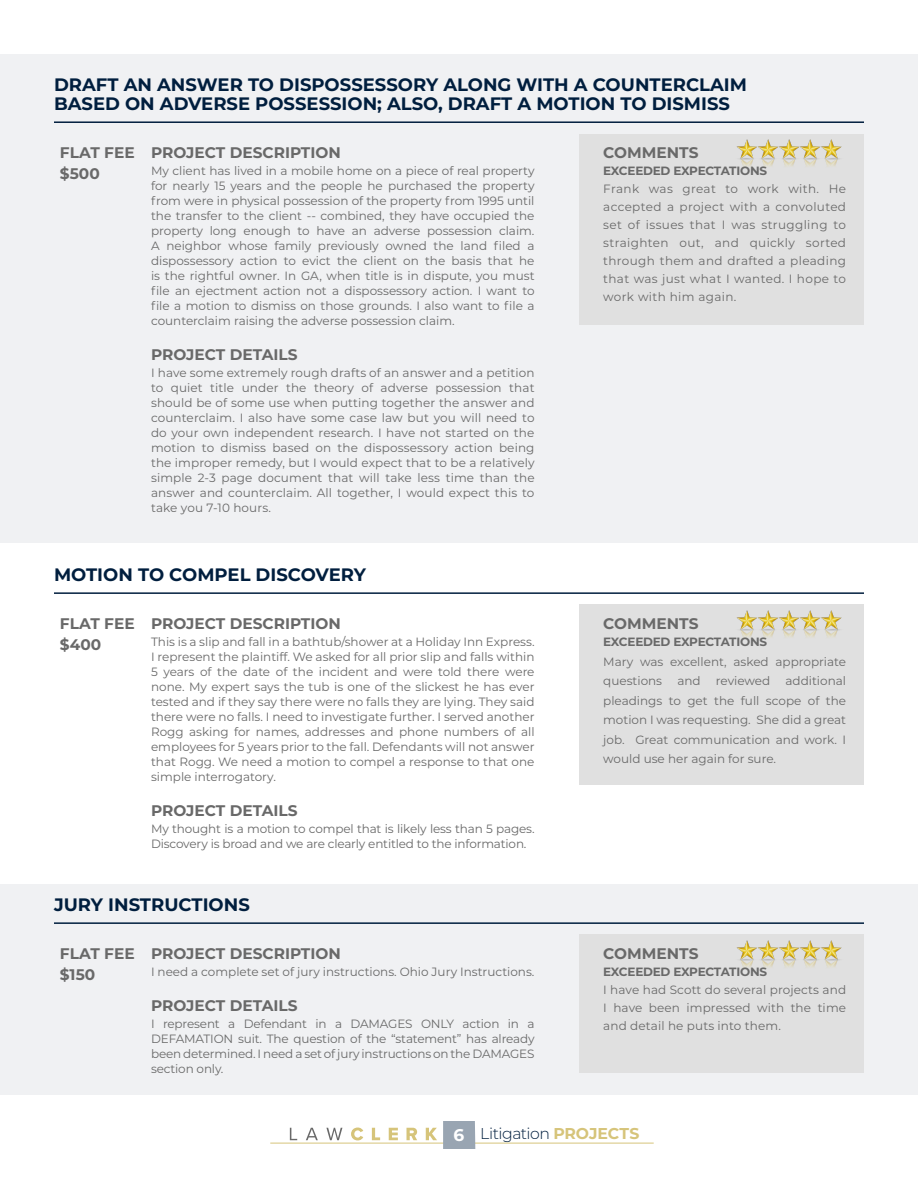
<style>
.page{position:relative;width:918px;height:1188px;background:#fff}
.page>*{position:absolute;margin:0;border:0;box-sizing:border-box;transform-origin:0 0}
.t1{font:700 18px/19.5px "Montserrat";color:#001e3e}
.t2{font:300 15.75px "Montserrat";letter-spacing:-.03em;color:#001e3e}
.t3{font:700 15.3px "Montserrat";color:#696969}
.t4{font:12px/15px "Montserrat";color:#696969;text-align:justify}
.t5{font:700 12px "Montserrat";letter-spacing:-.02em;color:#696969}
.s1{font-weight:700;font-size:16.95px;color:#fff}
.s2{font-weight:700;color:#d6c47a}
</style>
<div class="page">
<svg style="left:290px;top:1128px;width:7px;height:12px"></svg>
<svg style="left:306px;top:1128px;width:12px;height:12px"></svg>
<svg style="left:326px;top:1128px;width:16px;height:12px"></svg>
<svg style="left:351px;top:1128px;width:12px;height:12px"></svg>
<svg style="left:372px;top:1128px;width:8px;height:12px"></svg>
<svg style="left:389px;top:1128px;width:9px;height:12px"></svg>
<svg style="left:407px;top:1128px;width:10px;height:12px"></svg>
<svg style="left:426px;top:1128px;width:11px;height:12px"></svg>
<hr style="left:270px;top:1143px;width:384px;height:1px;background:#d6c47a">
<div style="left:443px;top:1121px;width:32px;height:28px;background:#99a5b2"></div>
<div style="left:0;top:54px;width:918px;height:488px;background:#f0f1f3"></div>
<div style="left:580px;top:134px;width:284px;height:190px;background:#e0e0e0"></div>
<hr style="left:54px;top:121px;width:810px;height:2px;background:#001e3e">
<div style="left:580px;top:605px;width:284px;height:180px;background:#e0e0e0"></div>
<hr style="left:54px;top:592px;width:810px;height:2px;background:#001e3e">
<img style="left:736px;top:610px;width:106px;height:28px">
<img style="left:736px;top:139px;width:106px;height:28px">
<div style="left:0;top:884px;width:918px;height:211px;background:#f0f1f3"></div>
<div style="left:580px;top:935px;width:284px;height:138px;background:#e0e0e0"></div>
<hr style="left:54px;top:922px;width:810px;height:2px;background:#001e3e">
<img style="left:736px;top:940px;width:106px;height:28px">
<p class="t1" style="left:54px;top:74px;width:695px">DRAFT AN ANSWER TO DISPOSSESSORY ALONG WITH A COUNTERCLAIM<br>BASED ON ADVERSE POSSESSION; ALSO, DRAFT A MOTION TO DISMISS</p>
<p class="t3" style="left:60px;top:141px;width:76px">FLAT FEE</p>
<p class="t3" style="left:151px;top:141px;width:191px">PROJECT DESCRIPTION</p>
<p class="t3" style="left:603px;top:141px;width:97px">COMMENTS</p>
<p class="t3" style="left:60px;top:162px;width:41px">$500</p>
<p class="t4" style="left:151px;top:163px;width:385px">My client has lived in a mobile home on a piece of real property for nearly 15 years and the people he purchased the property from were in physical possession of the property from 1995 until the transfer to the client -- combined, they have occupied the property long enough to have an adverse possession claim.<br>A neighbor whose family previously owned the land filed a dispossessory action to evict the client on the basis that he is the rightful owner. In GA, when title is in dispute, you must file an ejectment action not a dispossessory action. I want to file a motion to dismiss on those grounds. I also want to file a counterclaim raising the adverse possession claim.</p>
<p class="t5" style="left:603px;top:163px;width:165px">EXCEEDED EXPECTATIONS</p>
<p class="t4" style="left:603px;top:180px;width:244px;line-height:18px">Frank was great to work with. He accepted a project with a convoluted set of issues that I was struggling to straighten out, and quickly sorted through them and drafted a pleading that was just what I wanted. I hope to work with him again.</p>
<p class="t3" style="left:151px;top:343px;width:148px">PROJECT DETAILS</p>
<p class="t4" style="left:151px;top:365px;width:385px">I have some extremely rough drafts of an answer and a petition to quiet title under the theory of adverse possession that should be of some use when putting together the answer and counterclaim. I also have some case law but you will need to do your own independent research. I have not started on the motion to dismiss based on the dispossessory action being the improper remedy, but I would expect that to be a relatively simple 2-3 page document that will take less time than the answer and counterclaim. All together, I would expect this to take you 7-10 hours.</p>
<p class="t1" style="left:54px;top:564px;width:314px">MOTION TO COMPEL DISCOVERY</p>
<p class="t3" style="left:60px;top:612px;width:76px">FLAT FEE</p>
<p class="t3" style="left:151px;top:612px;width:191px">PROJECT DESCRIPTION</p>
<p class="t3" style="left:603px;top:612px;width:97px">COMMENTS</p>
<p class="t3" style="left:60px;top:633px;width:43px">$400</p>
<p class="t4" style="left:151px;top:634px;width:385px">This is a slip and fall in a bathtub/shower at a Holiday Inn Express.<br>I represent the plaintiff. We asked for all prior slip and falls within 5 years of the date of the incident and were told there were none. My expert says the tub is one of the slickest he has ever tested and if they say there were no falls they are lying. They said there were no falls. I need to investigate further. I served another Rogg asking for names, addresses and phone numbers of all employees for 5 years prior to the fall. Defendants will not answer that Rogg. We need a motion to compel a response to that one simple interrogatory.</p>
<p class="t5" style="left:603px;top:633px;width:165px">EXCEEDED EXPECTATIONS</p>
<p class="t4" style="left:603px;top:651px;width:244px;line-height:19.5px">Mary was excellent, asked appropriate questions</p>
<p class="t4" style="left:603px;top:671px;width:244px;line-height:19.5px;text-indent:182px">additional pleadings to get the full scope of the motion I was requesting. She did a great job. Great communication and work. I would use her again for sure.</p>
<p class="t4" style="left:677px;top:673px;width:25px">and</p>
<p class="t4" style="left:716px;top:673px;width:56px">reviewed</p>
<p class="t3" style="left:151px;top:799px;width:148px">PROJECT DETAILS</p>
<p class="t4" style="left:151px;top:821px;width:385px">My thought is a motion to compel that is likely less than 5 pages.<br>Discovery is broad and we are clearly entitled to the information.</p>
<p class="t1" style="left:54px;top:894px;width:197px">JURY INSTRUCTIONS</p>
<p class="t3" style="left:60px;top:942px;width:76px">FLAT FEE</p>
<p class="t3" style="left:151px;top:942px;width:191px">PROJECT DESCRIPTION</p>
<p class="t3" style="left:603px;top:942px;width:97px">COMMENTS</p>
<p class="t3" style="left:60px;top:963px;width:37px">$150</p>
<p class="t4" style="left:151px;top:964px;width:385px">I need a complete set of jury instructions. Ohio Jury Instructions.</p>
<p class="t5" style="left:603px;top:963px;width:165px">EXCEEDED EXPECTATIONS</p>
<p class="t4" style="left:603px;top:981px;width:244px;line-height:18px">I have had Scott do several projects and I have been impressed with the time and detail he puts into them.</p>
<p class="t3" style="left:151px;top:994px;width:148px">PROJECT DETAILS</p>
<p class="t4" style="left:151px;top:1016px;width:385px">I represent a Defendant in a DAMAGES ONLY action in a DEFAMATION suit. The question of the “statement” has already been determined. I need a set of jury instructions on the DAMAGES section only.</p>
<h2 class="t2" style="left:454px;top:1122px;width:187px"><span class="s1">6</span> Litigation <span class="s2">PROJECTS</span></h2>
</div>
